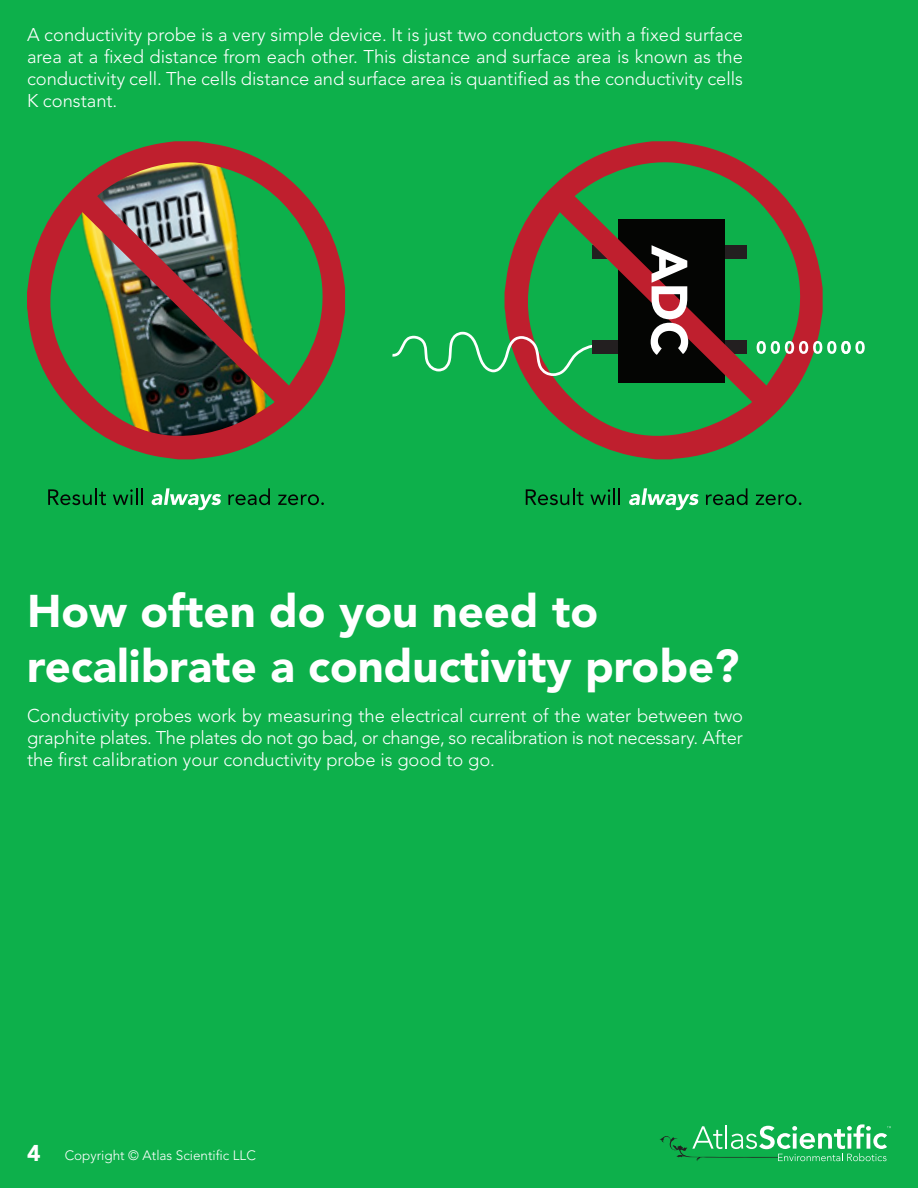
<style>
.page{position:relative;width:918px;height:1188px;background:#fff}
.page>*{position:absolute;margin:0;border:0;box-sizing:border-box;transform-origin:0 0}
.t1{font:900 45.45px/54.6px "Avenir";color:#fff}
.t2{font:300 18.3px/22px "Avenir";color:#fff;text-align:justify}
.t3{font:300 13.5px "Avenir";color:#fff}
.s1{font-weight:900;font-size:22.65px}
</style>
<div class="page">
<div style="left:0;top:1px;width:918px;height:1187px;background:#0db04b"></div>
<svg style="left:48px;top:488px;width:58px;height:17px"></svg>
<svg style="left:113px;top:488px;width:30px;height:17px"></svg>
<svg style="left:151px;top:488px;width:70px;height:22px"></svg>
<svg style="left:228px;top:488px;width:42px;height:17px"></svg>
<svg style="left:278px;top:494px;width:46px;height:11px"></svg>
<svg style="left:526px;top:488px;width:58px;height:17px"></svg>
<svg style="left:590px;top:488px;width:30px;height:17px"></svg>
<svg style="left:629px;top:488px;width:70px;height:22px"></svg>
<svg style="left:706px;top:488px;width:41px;height:17px"></svg>
<svg style="left:756px;top:494px;width:45px;height:11px"></svg>
<svg style="left:27px;top:141px;width:318px;height:318px"></svg>
<svg style="left:505px;top:141px;width:318px;height:318px"></svg>
<svg style="left:651px;top:245px;width:37px;height:110px;background:#927b7d"></svg>
<svg style="left:757px;top:341px;width:108px;height:13px"></svg>
<svg style="left:392px;top:332px;width:207px;height:44px"></svg>
<div style="left:592px;top:340px;width:26px;height:14px;background:#231f20"></div>
<svg style="left:660px;top:1124px;width:231px;height:37px"></svg>
<p class="t2" style="left:27px;top:23px;width:718px">A conductivity probe is a very simple device. It is just two conductors with a fixed surface area at a fixed distance from each other. This distance and surface area is known as the conductivity cell. The cells distance and surface area is quantified as the conductivity cells K constant.</p>
<h1 class="t1" style="left:27px;top:584px;width:714px">How often do you need to recalibrate a conductivity probe?</h1>
<p class="t2" style="left:27px;top:705px;width:718px">Conductivity probes work by measuring the electrical current of the water between two graphite plates. The plates do not go bad, or change, so recalibration is not necessary. After the first calibration your conductivity probe is good to go.</p>
<p class="t3" style="left:27px;top:1148px;width:230px"><span class="s1">4</span> Copyright © Atlas Scientific LLC</p>
</div>
